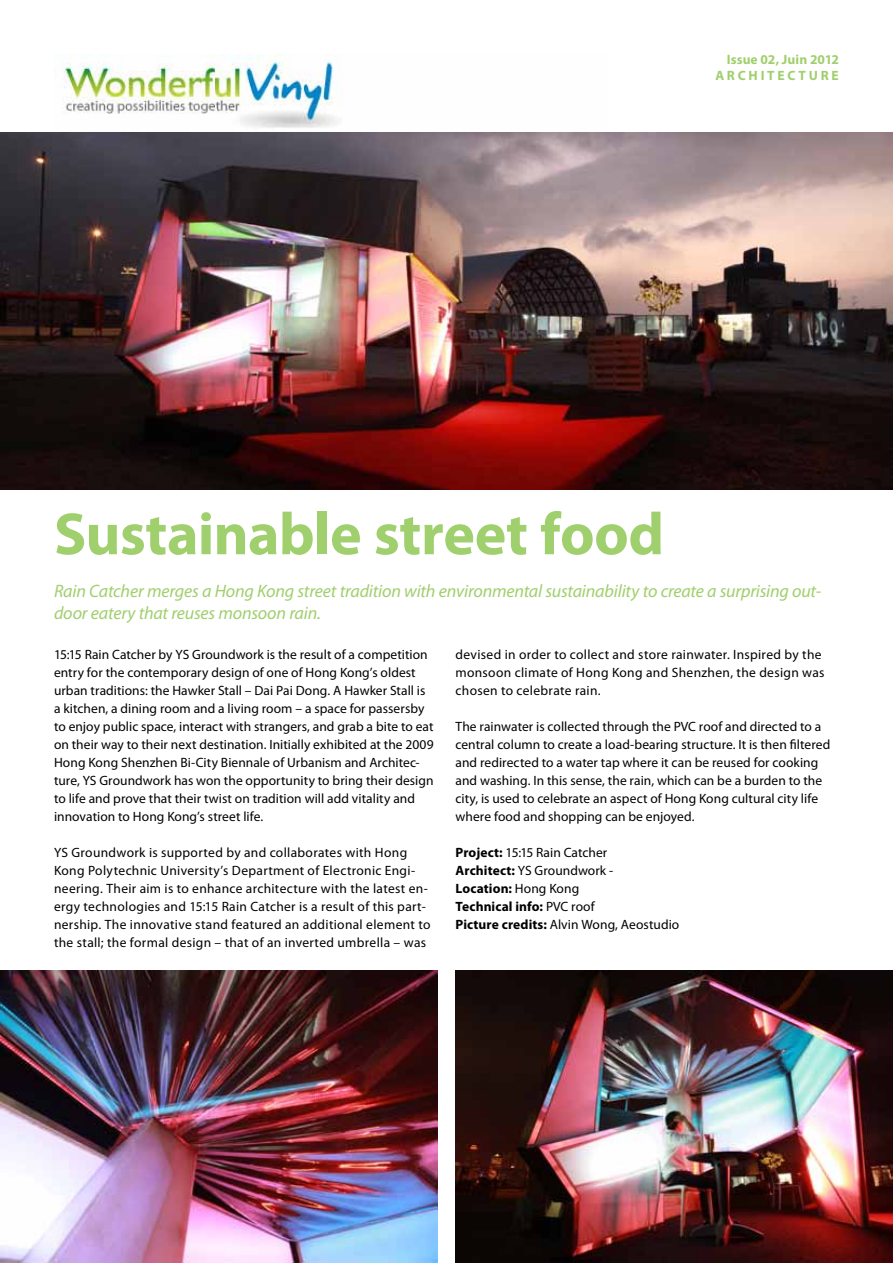
<style>
.page{position:relative;width:893px;height:1263px;background:#fff}
.page>*{position:absolute;margin:0;border:0;box-sizing:border-box;transform-origin:0 0}
.t1{font:700 60px "Myriad Pro";letter-spacing:-.01em;color:#a0cf6d}
.t2{font:italic 18px/21.6px "Myriad Pro";letter-spacing:-.01em;color:#a0cf6d}
.t3{font:13.5px/18px "Myriad Pro";letter-spacing:.005em;color:#000}
.t4{font:13.5px/18px "Myriad Pro";letter-spacing:.025em;color:#000}
.t5{font:700 13.5px/16.2px "Myriad Pro";letter-spacing:.01em;color:#a0cf6d;text-align:right}
.s1{font-weight:700}
</style>
<div class="page">
<img style="left:54px;top:54px;width:284px;height:74px">
<img style="left:0;top:132px;width:893px;height:357px">
<img style="left:455px;top:971px;width:438px;height:291px">
<img style="left:0;top:971px;width:437px;height:291px">
<p class="t5" style="left:715px;top:51px;width:125px">Issue 02, Juin 2012<br>Arc hit ect ure</p>
<h1 class="t1" style="left:54px;top:495px;width:612px">Sustainable street food</h1>
<h2 class="t2" style="left:54px;top:580px;width:769px">Rain Catcher merges a Hong Kong street tradition with environmental sustainability to create a surprising out&shy;door eatery that reuses monsoon rain.</h2>
<p class="t3" style="left:54px;top:645px;width:381px">15:15 Rain Catcher by YS Groundwork is the result of a competition entry for the contemporary design of one of Hong Kong’s oldest urban traditions: the Hawker Stall – Dai Pai Dong. A Hawker Stall is a kitchen, a dining room and a living room – a space for passersby to enjoy public space, interact with strangers, and grab a bite to eat on their way to their next destination. Initially exhibited at the 2009<br>Hong Kong Shenzhen Bi-City Biennale of Urbanism and Architec&shy;ture, YS Groundwork has won the opportunity to bring their design to life and prove that their twist on tradition will add vitality and innovation to Hong Kong’s street life.</p>
<p class="t4" style="left:54px;top:843px;width:378px">YS Groundwork is supported by and collaborates with Hong Kong Polytechnic University’s Department of Electronic Engi&shy;neering. Their aim is to enhance architecture with the latest en&shy;ergy technologies and 15:15 Rain Catcher is a result of this part&shy;nership. The innovative stand featured an additional element to the stall; the formal design – that of an inverted umbrella – was</p>
<p class="t4" style="left:455px;top:645px;width:371px">devised in order to collect and store rainwater. Inspired by the monsoon climate of Hong Kong and Shenzhen, the design was chosen to celebrate rain.</p>
<p class="t3" style="left:455px;top:717px;width:376px">The rainwater is collected through the PVC roof and directed to a central column to create a load-bearing structure. It is then filtered and redirected to a water tap where it can be reused for cooking and washing. In this sense, the rain, which can be a burden to the city, is used to celebrate an aspect of Hong Kong cultural city life where food and shopping can be enjoyed.</p>
<p class="t3" style="left:455px;top:843px;width:225px"><span class="s1">Project:</span> 15:15 Rain Catcher<br><span class="s1">Architect:</span> YS Groundwork -<br><span class="s1">Location:</span> Hong Kong<br><span class="s1">Technical info:</span> PVC roof<br><span class="s1">Picture credits:</span> Alvin Wong, Aeostudio</p>
</div>
